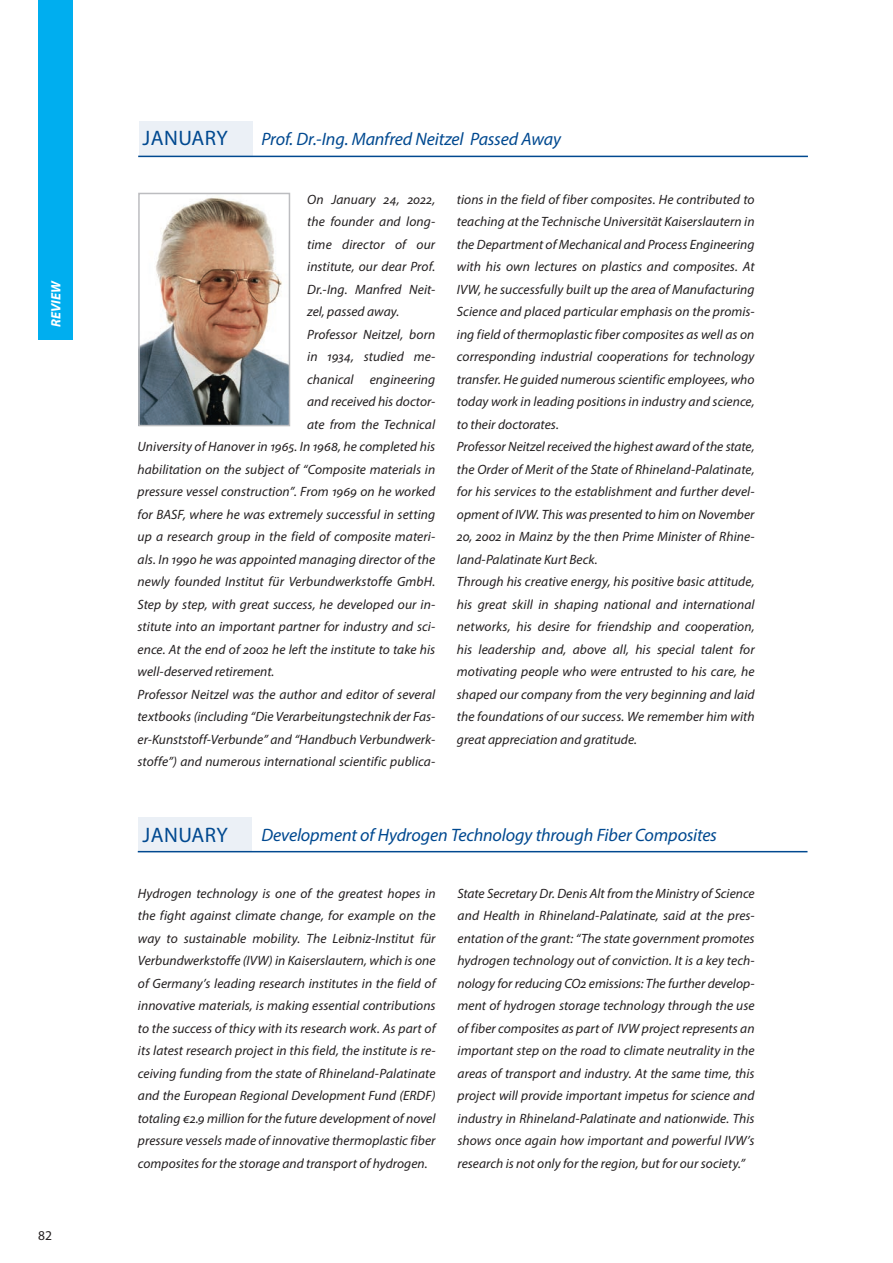
<style>
.page{position:relative;width:893px;height:1263px;background:#fff}
.page>*{position:absolute;margin:0;border:0;box-sizing:border-box;transform-origin:0 0}
.t1{font:21px "Myriad Pro";letter-spacing:.02em;color:#014990}
.t2{font:italic 18px "Myriad Pro";letter-spacing:-.01em;color:#014990}
.t3{font:italic 13.5px/22.5px "Myriad Pro";letter-spacing:.005em;color:#231f20;text-align:justify}
.t4{font:italic 700 13.5px "Myriad Pro";color:#fff}
.t5{font:13.5px "Myriad Pro";color:#231f20}
</style>
<div class="page">
<div style="left:38px;top:0;width:34px;height:340px;background:#00aeef"></div>
<div style="left:139px;top:121px;width:113px;height:34px;background:#ebf0f6"></div>
<hr style="left:138px;top:156px;width:670px;height:1px;background:#014990">
<img style="left:141px;top:197px;width:146px;height:226px">
<div style="left:138px;top:193px;width:152px;height:233px;border:2px solid #bcbdc0"></div>
<hr style="left:138px;top:851px;width:669px;height:1px;background:#014990">
<div style="left:138px;top:817px;width:113px;height:34px;background:#ebf0f6"></div>
<p class="t4" style="left:47px;top:327px;width:49px;rotate:-90deg">REVIEW</p>
<p class="t5" style="left:38px;top:1227px;width:15px">82</p>
<h1 class="t1" style="left:143px;top:125px;width:87px">JANUARY</h1>
<h2 class="t2" style="left:261px;top:128px;width:301px">Prof. Dr.-Ing. Manfred Neitzel Passed Away</h2>
<p class="t3" style="left:307px;top:188px;width:129px">On January 24, 2022,</p>
<p class="t3" style="left:307px;top:210px;width:129px">the founder and long-</p>
<p class="t3" style="left:307px;top:233px;width:130px">time director of our</p>
<p class="t3" style="left:307px;top:255px;width:129px">institute, our dear Prof.</p>
<p class="t3" style="left:307px;top:278px;width:129px">Dr.-Ing. Manfred Neit-</p>
<p class="t3" style="left:307px;top:300px;width:93px">zel, passed away.</p>
<p class="t3" style="left:307px;top:323px;width:129px">Professor Neitzel, born</p>
<p class="t3" style="left:307px;top:345px;width:129px">in 1934, studied me-</p>
<p class="t3" style="left:307px;top:368px;width:129px">chanical engineering</p>
<p class="t3" style="left:307px;top:390px;width:129px">and received his doctor-</p>
<p class="t3" style="left:307px;top:413px;width:129px">ate from the Technical</p>
<p class="t3" style="left:138px;top:435px;width:299px">University of Hanover in 1965. In 1968, he completed his</p>
<p class="t3" style="left:138px;top:458px;width:299px">habilitation on the subject of “Composite materials in</p>
<p class="t3" style="left:138px;top:480px;width:299px">pressure vessel construction”. From 1969 on he worked</p>
<p class="t3" style="left:138px;top:503px;width:299px">for BASF, where he was extremely successful in setting</p>
<p class="t3" style="left:138px;top:525px;width:299px">up a research group in the field of composite materi-</p>
<p class="t3" style="left:138px;top:548px;width:299px">als. In 1990 he was appointed managing director of the</p>
<p class="t3" style="left:138px;top:570px;width:299px">newly founded Institut für Verbundwerkstoffe GmbH.</p>
<p class="t3" style="left:138px;top:593px;width:299px">Step by step, with great success, he developed our in-</p>
<p class="t3" style="left:138px;top:615px;width:299px">stitute into an important partner for industry and sci-</p>
<p class="t3" style="left:138px;top:638px;width:299px">ence. At the end of 2002 he left the institute to take his</p>
<p class="t3" style="left:138px;top:660px;width:138px">well-deserved retirement.</p>
<p class="t3" style="left:138px;top:683px;width:299px">Professor Neitzel was the author and editor of several</p>
<p class="t3" style="left:138px;top:705px;width:299px">textbooks (including “Die Verarbeitungstechnik der Fas-</p>
<p class="t3" style="left:138px;top:728px;width:299px">er-Kunststoff-Verbunde” and “Handbuch Verbundwerk-</p>
<p class="t3" style="left:138px;top:750px;width:299px">stoffe”) and numerous international scientific publica-</p>
<p class="t3" style="left:457px;top:188px;width:299px;text-align:left">tions in the field of fiber composites. He contributed to teaching at the Technische Universität Kaiserslautern in the Department of Mechanical and Process Engineering with his own lectures on plastics and composites. At IVW, he successfully built up the area of Manufacturing Science and placed particular emphasis on the promis&shy;ing field of thermoplastic fiber composites as well as on corresponding industrial cooperations for technology transfer. He guided numerous scientific employees, who today work in leading positions in industry and science, to their doctorates.<br>Professor Neitzel received the highest award of the state, the Order of Merit of the State of Rhineland-Palatinate, for his services to the establishment and further devel&shy;opment of IVW. This was presented to him on November 20, 2002 in Mainz by the then Prime Minister of Rhine&shy;land-Palatinate Kurt Beck.<br>Through his creative energy, his positive basic attitude, his great skill in shaping national and international networks, his desire for friendship and cooperation, his leadership and, above all, his special talent for motivating people who were entrusted to his care, he shaped our company from the very beginning and laid the foundations of our success. We remember him with great appreciation and gratitude.</p>
<h1 class="t1" style="left:143px;top:821px;width:87px">JANUARY</h1>
<h2 class="t2" style="left:261px;top:823px;width:457px">Development of Hydrogen Technology through Fiber Composites</h2>
<p class="t3" style="left:138px;top:882px;width:299px">Hydrogen technology is one of the greatest hopes in the fight against climate change, for example on the way to sustainable mobility. The Leibniz-Institut für Verbundwerkstoffe (IVW) in Kaiserslautern, which is one of Germany’s leading research institutes in the field of innovative materials, is making essential contributions to the success of thicy with its research work. As part of its latest research project in this field, the institute is re&shy;ceiving funding from the state of Rhineland-Palatinate and the European Regional Development Fund (ERDF) totaling €2.9 million for the future development of novel pressure vessels made of innovative thermoplastic fiber composites for the storage and transport of hydrogen.</p>
<p class="t3" style="left:458px;top:882px;width:299px">State Secretary Dr. Denis Alt from the Ministry of Science and Health in Rhineland-Palatinate, said at the pres&shy;entation of the grant: “The state government promotes hydrogen technology out of conviction. It is a key tech&shy;nology for reducing CO2 emissions: The further develop&shy;ment of hydrogen storage technology through the use of fiber composites as part of IVW project represents an important step on the road to climate neutrality in the areas of transport and industry. At the same time, this project will provide important impetus for science and industry in Rhineland-Palatinate and nationwide. This shows once again how important and powerful IVW’s research is not only for the region, but for our society.”</p>
</div>
